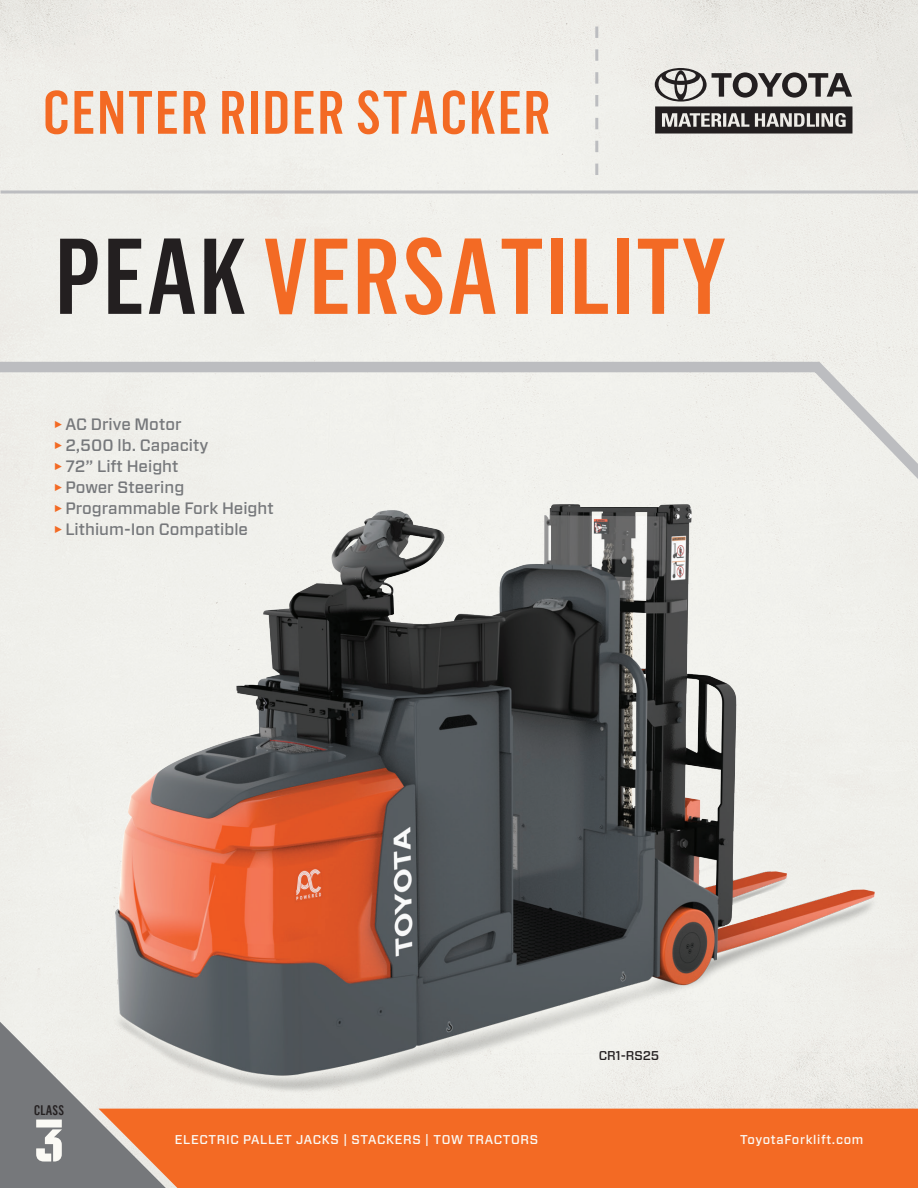
<style>
.page{position:relative;width:918px;height:1188px;background:#fff}
.page>*{position:absolute;margin:0;border:0;box-sizing:border-box;transform-origin:0 0}
.t1{font:500 105.45px "Flama Condensed";letter-spacing:.015em;color:#f36a24}
.t2{font:500 60px "Flama Condensed";letter-spacing:.03em;color:#f36a24}
.t3{font:60px "Numbers Prospekt";color:#fbfaf5}
.t4{font:500 16.5px "Forza";color:#76787b}
.t5{font:500 13.5px "Flama Condensed";letter-spacing:.015em;color:#231f20}
.body_copy{font:500 12.75px "Forza";letter-spacing:.05em;color:#fbfaf5}
.t6{font:500 12.75px "Forza";color:#231f20}
.s1{color:#231f20}
.s2{font-family:"Flama Condensed";font-size:21px;color:#f36a24}
</style>
<div class="page">
<div style="left:0;top:0;width:918px;height:1109px;background:#efefeb"></div>
<div style="left:166px;top:1109px;width:752px;height:79px;background:#f36a24"></div>
<svg style="left:0;top:1104px;width:166px;height:84px;background:#947f76"></svg>
<svg style="left:1px;top:190px;width:917px;height:4px;background:#c8c9ca"></svg>
<svg style="left:595px;top:27px;width:3px;height:148px"></svg>
<svg style="left:655px;top:68px;width:197px;height:65px;background:#8d8a88"></svg>
<img style="left:0;top:513px;width:918px;height:591px">
<svg style="left:0;top:357px;width:918px;height:156px;background:#ebebe7"></svg>
<p class="t2" style="left:43px;top:75px;width:509px">CENTER RIDER STACKER</p>
<p class="t1" style="left:55px;top:210px;width:673px"><span class="s1">PEAK</span> VERSATILITY</p>
<p class="t4" style="left:54px;top:413px;width:129px"><span class="s2">►</span> AC Drive Motor</p>
<p class="t4" style="left:54px;top:434px;width:156px"><span class="s2">►</span> 2,500 lb. Capacity</p>
<p class="t4" style="left:54px;top:455px;width:126px"><span class="s2">►</span> 72” Lift Height</p>
<p class="t4" style="left:54px;top:476px;width:132px"><span class="s2">►</span> Power Steering</p>
<p class="t4" style="left:54px;top:497px;width:221px"><span class="s2">►</span> Programmable Fork Height</p>
<p class="t4" style="left:54px;top:518px;width:196px"><span class="s2">►</span> Lithium-Ion Compatible</p>
<p class="t6" style="left:599px;top:1047px;width:62px">CR1-RS25</p>
<p class="t5" style="left:34px;top:1102px;width:31px">CLASS</p>
<p class="t3" style="left:34px;top:1111px;width:32px">3</p>
<p class="body_copy" style="left:175px;top:1131px;width:365px">ELECTRIC PALLET JACKS | STACKERS | TOW TRACTORS</p>
<p class="body_copy" style="left:740px;top:1131px;width:125px">ToyotaForklift.com</p>
</div>
